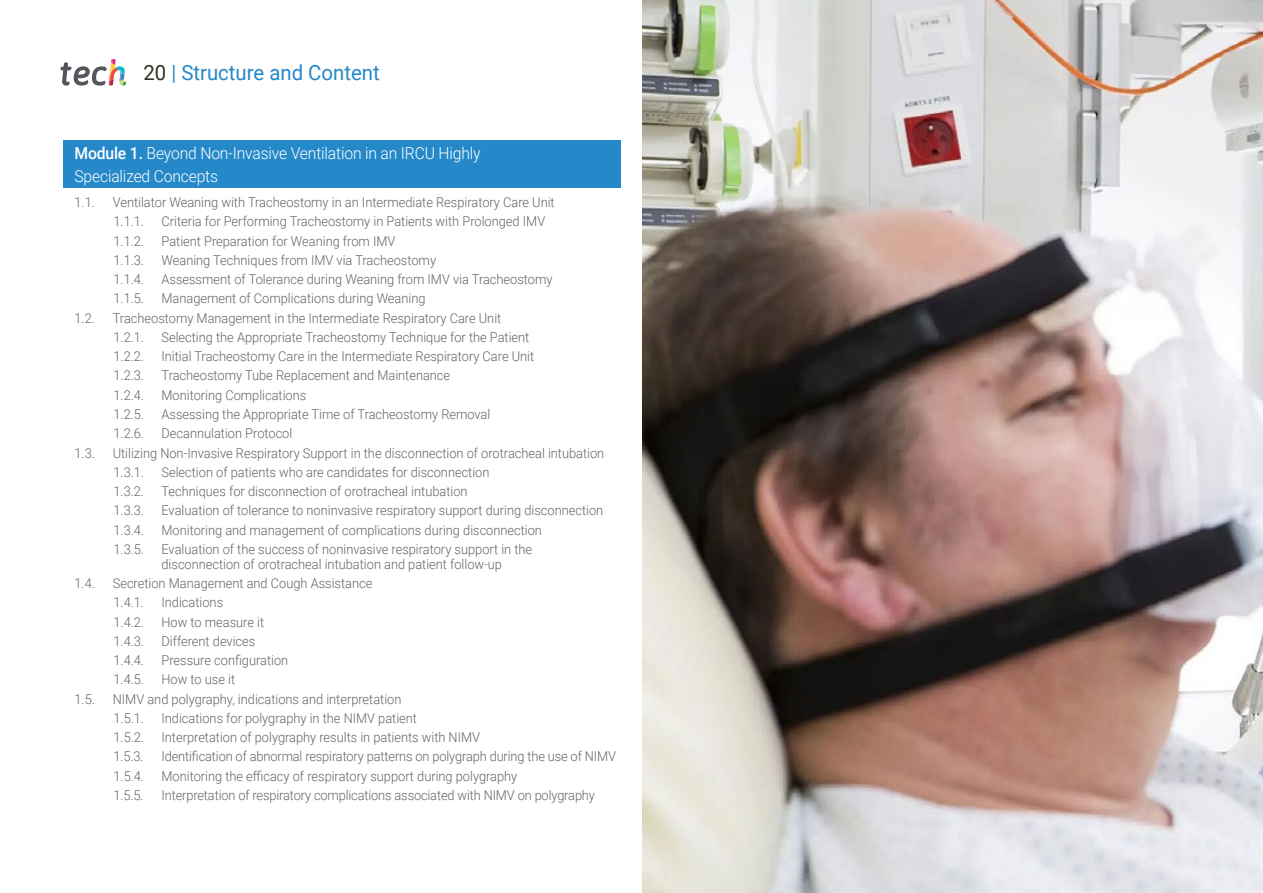
<style>
.page{position:relative;width:1263px;height:893px;background:#fff}
.page>*{position:absolute;margin:0;border:0;box-sizing:border-box;transform-origin:0 0}
.t1{font:21px "Roboto";color:#2488c9}
.t2{font:300 16.5px/22.5px "Roboto";letter-spacing:-.01em;color:#fff;scale:.95 1}
.t3{font:300 13.5px/19.2px "Roboto";color:#61646a;scale:.95 1}
.s1{color:#312e20}
.s2{font-weight:500}
</style>
<div class="page">
<div style="left:63px;top:140px;width:558px;height:48px;background:#2488c9"></div>
<svg style="left:61px;top:59px;width:65px;height:27px"></svg>
<img style="left:642px;top:0;width:621px;height:893px">
<h1 class="t1" style="left:144px;top:57px;width:238px"><span class="s1">20</span> | Structure and Content</h1>
<p class="t2" style="left:75px;top:141px;width:429px"><span class="s2">Module 1.</span> Beyond Non-Invasive Ventilation in an IRCU Highly<br>Specialized Concepts</p>
<p class="t3" style="left:75px;top:192px;width:23px">1.1.</p>
<p class="t3" style="left:113px;top:192px;width:467px">Ventilator Weaning with Tracheostomy in an Intermediate Respiratory Care Unit<br>1.1.1.</p>
<p class="t3" style="left:162px;top:212px;width:405px">Criteria for Performing Tracheostomy in Patients with Prolonged IMV</p>
<p class="t3" style="left:114px;top:231px;width:34px">1.1.2.</p>
<p class="t3" style="left:162px;top:231px;width:248px">Patient Preparation for Weaning from IMV</p>
<p class="t3" style="left:114px;top:250px;width:34px">1.1.3.</p>
<p class="t3" style="left:162px;top:250px;width:290px">Weaning Techniques from IMV via Tracheostomy</p>
<p class="t3" style="left:114px;top:269px;width:34px">1.1.4.</p>
<p class="t3" style="left:162px;top:269px;width:413px">Assessment of Tolerance during Weaning from IMV via Tracheostomy</p>
<p class="t3" style="left:114px;top:289px;width:34px">1.1.5.</p>
<p class="t3" style="left:162px;top:289px;width:279px">Management of Complications during Weaning</p>
<p class="t3" style="left:75px;top:308px;width:23px">1.2.</p>
<p class="t3" style="left:113px;top:308px;width:410px">Tracheostomy Management in the Intermediate Respiratory Care Unit<br>1.2.1.</p>
<p class="t3" style="left:162px;top:327px;width:389px">Selecting the Appropriate Tracheostomy Technique for the Patient</p>
<p class="t3" style="left:114px;top:346px;width:34px">1.2.2.</p>
<p class="t3" style="left:162px;top:346px;width:394px">Initial Tracheostomy Care in the Intermediate Respiratory Care Unit</p>
<p class="t3" style="left:114px;top:366px;width:34px">1.2.3.</p>
<p class="t3" style="left:162px;top:366px;width:305px">Tracheostomy Tube Replacement and Maintenance</p>
<p class="t3" style="left:114px;top:385px;width:34px">1.2.4.</p>
<p class="t3" style="left:162px;top:385px;width:154px">Monitoring Complications</p>
<p class="t3" style="left:114px;top:404px;width:34px">1.2.5.</p>
<p class="t3" style="left:162px;top:404px;width:348px">Assessing the Appropriate Time of Tracheostomy Removal</p>
<p class="t3" style="left:114px;top:423px;width:34px">1.2.6.</p>
<p class="t3" style="left:162px;top:423px;width:139px">Decannulation Protocol</p>
<p class="t3" style="left:75px;top:443px;width:23px">1.3.</p>
<p class="t3" style="left:113px;top:443px;width:519px">Utilizing Non-Invasive Respiratory Support in the disconnection of orotracheal intubation<br>1.3.1.</p>
<p class="t3" style="left:162px;top:462px;width:347px">Selection of patients who are candidates for disconnection</p>
<p class="t3" style="left:114px;top:481px;width:34px">1.3.2.</p>
<p class="t3" style="left:162px;top:481px;width:324px">Techniques for disconnection of orotracheal intubation</p>
<p class="t3" style="left:114px;top:500px;width:34px">1.3.3.</p>
<p class="t3" style="left:162px;top:500px;width:466px">Evaluation of tolerance to noninvasive respiratory support during disconnection</p>
<p class="t3" style="left:114px;top:520px;width:34px">1.3.4.</p>
<p class="t3" style="left:162px;top:520px;width:402px">Monitoring and management of complications during disconnection</p>
<p class="t3" style="left:114px;top:539px;width:34px">1.3.5.</p>
<p class="t3" style="left:162px;top:541px;width:392px;line-height:15px">Evaluation of the success of noninvasive respiratory support in the disconnection of orotracheal intubation and patient follow-up</p>
<p class="t3" style="left:75px;top:573px;width:23px">1.4.</p>
<p class="t3" style="left:113px;top:573px;width:275px">Secretion Management and Cough Assistance<br>1.4.1.</p>
<p class="t3" style="left:162px;top:592px;width:66px">Indications</p>
<p class="t3" style="left:114px;top:612px;width:34px">1.4.2.</p>
<p class="t3" style="left:162px;top:612px;width:110px">How to measure it</p>
<p class="t3" style="left:114px;top:631px;width:34px">1.4.3.</p>
<p class="t3" style="left:162px;top:631px;width:100px">Different devices</p>
<p class="t3" style="left:114px;top:650px;width:34px">1.4.4.</p>
<p class="t3" style="left:162px;top:650px;width:135px">Pressure configuration</p>
<p class="t3" style="left:114px;top:669px;width:34px">1.4.5.</p>
<p class="t3" style="left:162px;top:669px;width:79px">How to use it</p>
<p class="t3" style="left:75px;top:689px;width:23px">1.5.</p>
<p class="t3" style="left:113px;top:689px;width:305px">NIMV and polygraphy, indications and interpretation<br>1.5.1.</p>
<p class="t3" style="left:162px;top:708px;width:270px">Indications for polygraphy in the NIMV patient</p>
<p class="t3" style="left:114px;top:727px;width:34px">1.5.2.</p>
<p class="t3" style="left:162px;top:727px;width:337px">Interpretation of polygraphy results in patients with NIMV</p>
<p class="t3" style="left:114px;top:746px;width:33px">1.5.3.</p>
<p class="t3" style="left:162px;top:746px;width:480px">Identification of abnormal respiratory patterns on polygraph during the use of NIMV</p>
<p class="t3" style="left:114px;top:766px;width:34px">1.5.4.</p>
<p class="t3" style="left:162px;top:766px;width:376px">Monitoring the efficacy of respiratory support during polygraphy</p>
<p class="t3" style="left:114px;top:785px;width:33px">1.5.5.</p>
<p class="t3" style="left:162px;top:785px;width:458px">Interpretation of respiratory complications associated with NIMV on polygraphy</p>
</div>
